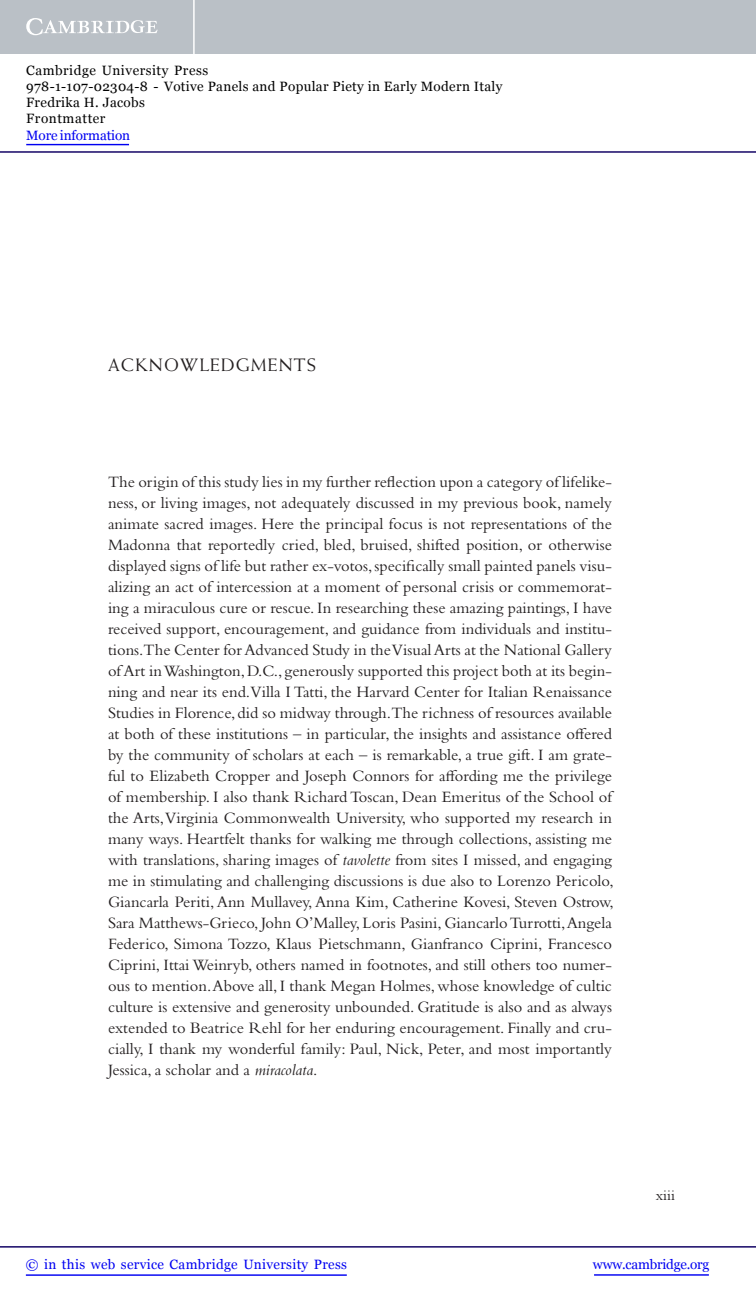
<style>
.page{position:relative;width:756px;height:1298px;background:#fff}
.page>*{position:absolute;margin:0;border:0;box-sizing:border-box;transform-origin:0 0}
.t1{font:18px "Weiss Std";letter-spacing:.065em;color:#231f20}
.t2{font:16.5px/21px "Bembo Std";color:#231f20;text-align:justify}
.t3{font:15px "Bembo Std";color:#231f20}
.t4{font:13.5px/16.2px "Georgia";letter-spacing:.025em;color:#000}
.t5{font:13.5px "Georgia";letter-spacing:.025em;color:#0000f1}
.t6{font:13.5px "Georgia";letter-spacing:-.015em;color:#0000f1}
.t7{font:13.5px "Georgia";letter-spacing:-.01em;color:#0000f1}
.s1{font-style:italic}
</style>
<div class="page">
<div style="left:0;top:0;width:756px;height:54px;background:#bac0c6"></div>
<svg style="left:26px;top:18px;width:132px;height:17px"></svg>
<hr style="left:193px;top:0;width:2px;height:54px;background:#fff">
<hr style="left:0;top:151px;width:756px;height:2px;background:#150666">
<hr style="left:594px;top:1274px;width:115px;height:1px;background:#0000f1">
<hr style="left:0;top:1246px;width:756px;height:1px;background:#150666">
<hr style="left:26px;top:1274px;width:321px;height:1px;background:#0000f1">
<hr style="left:26px;top:144px;width:103px;height:1px;background:#0000f1">
<p class="t4" style="left:26px;top:62px;width:478px">Cambridge University Press<br>978-1-107-02304-8 - Votive Panels and Popular Piety in Early Modern Italy Fredrika H. Jacobs<br>Frontmatter</p>
<p class="t7" style="left:26px;top:127px;width:105px">More information</p>
<p class="t1" style="left:108px;top:358px;width:210px">ACKNOWLEDGMENTS</p>
<p class="t2" style="left:108px;top:472px;width:507px">The origin of this study lies in my further reflection upon a category of lifelike&shy;ness, or living images, not adequately discussed in my previous book, namely animate sacred images. Here the principal focus is not representations of the Madonna that reportedly cried, bled, bruised, shifted position, or otherwise displayed signs of life but rather ex- votos, specifically small painted panels visu&shy;alizing an act of intercession at a moment of personal crisis or commemorat&shy;ing a miraculous cure or rescue. In researching these amazing paintings, I have received support, encouragement, and guidance from individuals and institu&shy;tions.The Center for Advanced Study in the Visual Arts at the National Gallery of Art in Washington, D.C., generously supported this project both at its begin&shy;ning and near its end.Villa I Tatti, the Harvard Center for Italian Renaissance Studies in Florence, did so midway through.The richness of resources available at both of these institutions – in particular, the insights and assistance offered by the community of scholars at each – is remarkable, a true gift. I am grate&shy;ful to Elizabeth Cropper and Joseph Connors for affording me the privilege of membership. I also thank Richard Toscan, Dean Emeritus of the School of the Arts, Virginia Commonwealth University, who supported my research in many ways. Heartfelt thanks for walking me through collections, assisting me with translations, sharing images of <span class="s1">tavolette</span> from sites I missed, and engaging me in stimulating and challenging discussions is due also to Lorenzo Pericolo, Giancarla Periti, Ann Mullavey, Anna Kim, Catherine Kovesi, Steven Ostrow, Sara Matthews- Grieco, John O’Malley, Loris Pasini, Giancarlo Turrotti, Angela Federico, Simona Tozzo, Klaus Pietschmann, Gianfranco Ciprini, Francesco Ciprini, Ittai Weinryb, others named in footnotes, and still others too numer&shy;ous to mention. Above all, I thank Megan Holmes, whose knowledge of cultic culture is extensive and generosity unbounded. Gratitude is also and as always extended to Beatrice Rehl for her enduring encouragement. Finally and cru&shy;cially, I thank my wonderful family: Paul, Nick, Peter, and most importantly Jessica, a scholar and a <span class="s1">miracolata</span>.</p>
<p class="t3" style="left:656px;top:1189px;width:21px">xiii</p>
<p class="t5" style="left:26px;top:1256px;width:323px">© in this web service Cambridge University Press</p>
<p class="t6" style="left:593px;top:1256px;width:118px">www.cambridge.org</p>
</div>
